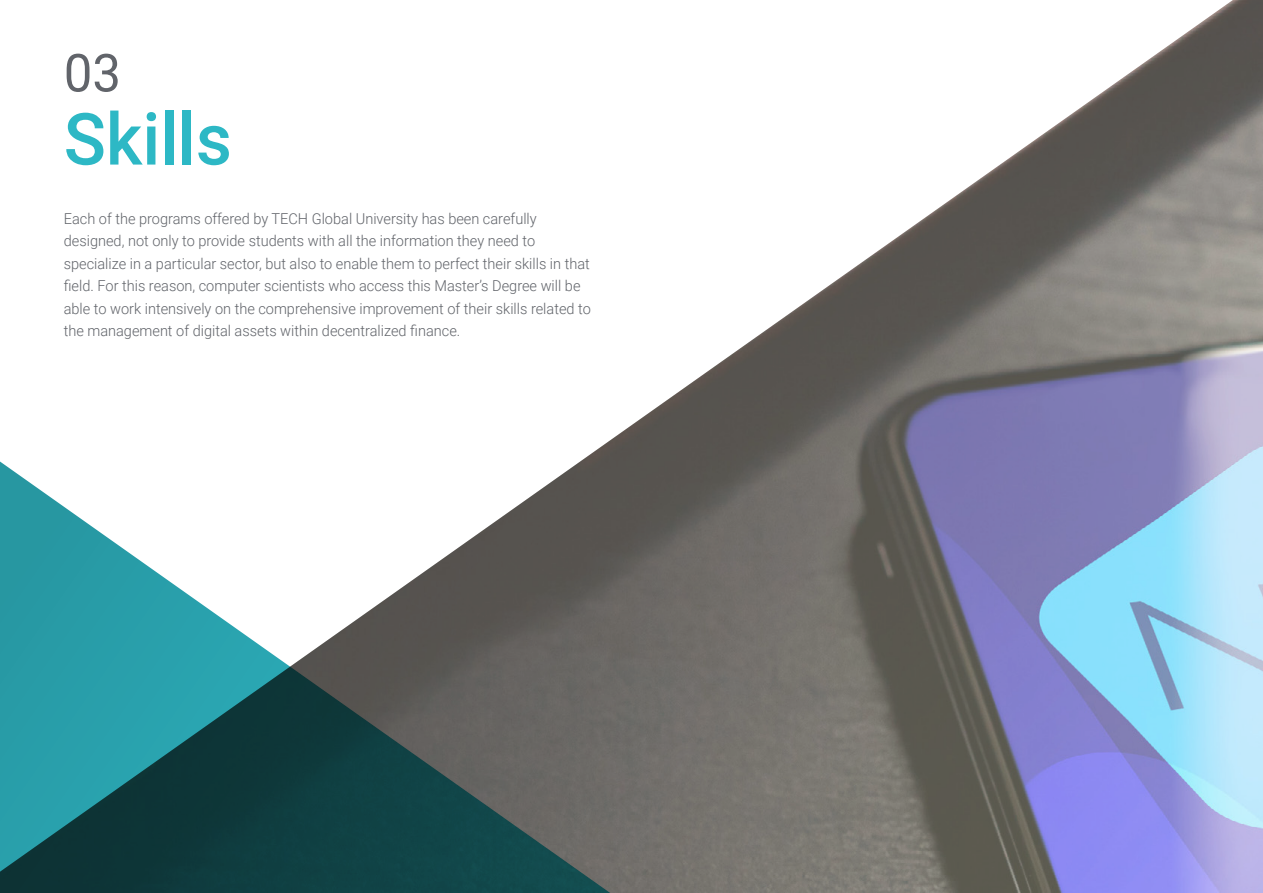
<style>
.page{position:relative;width:1263px;height:893px;background:#fff}
.page>*{position:absolute;margin:0;border:0;box-sizing:border-box;transform-origin:0 0}
.t1{font:500 72px "Roboto";color:#2db8c5}
.t2{font:52.5px "Roboto";color:#61646a}
.t3{font:300 15px/22.5px "Roboto";color:#61646a}
</style>
<div class="page">
<img style="left:602px;top:0;width:661px;height:893px">
<svg style="left:0;top:446px;width:640px;height:447px"></svg>
<h2 class="t2" style="left:64px;top:36px;width:59px">03</h2>
<h1 class="t1" style="left:64px;top:89px;width:170px">Skills</h1>
<p class="t3" style="left:64px;top:207px;width:528px">Each of the programs offered by TECH Global University has been carefully designed, not only to provide students with all the information they need to specialize in a particular sector, but also to enable them to perfect their skills in that field. For this reason, computer scientists who access this Master’s Degree will be able to work intensively on the comprehensive improvement of their skills related to the management of digital assets within decentralized finance.</p>
</div>
